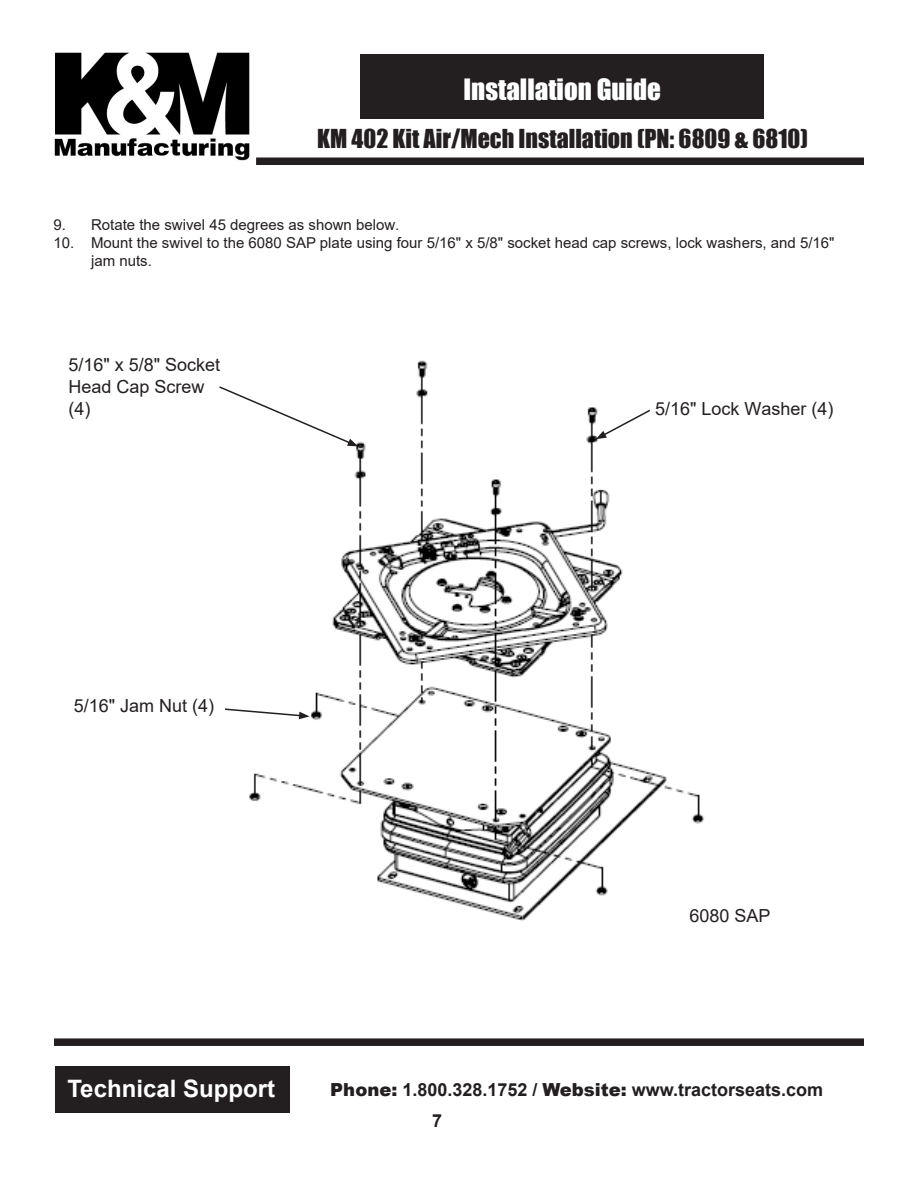
<style>
.page{position:relative;width:918px;height:1188px;background:#fff}
.page>*{position:absolute;margin:0;border:0;box-sizing:border-box;transform-origin:0 0}
.t1{font:27px "Impact";color:#fff}
.t2{font:24px "Impact";color:#231f20}
.t3{font:700 24px "Arial";color:#fff}
.Paragraph_Style_1{font:18px/21.6px "Arial";color:#231f20}
.Paragraph_Style_1-2{font:700 18px "Arial";color:#231f20}
.t4{font:15px/18px "Arial";color:#231f20}
.s1{font-style:inherit}
.s2{font-weight:900}
</style>
<div class="page">
<div style="left:361px;top:54px;width:403px;height:64px;background:#231f20"></div>
<div style="left:256px;top:158px;width:608px;height:7px;background:#231f20"></div>
<div style="left:54px;top:1038px;width:810px;height:8px;background:#231f20"></div>
<img style="left:54px;top:52px;width:196px;height:109px">
<div style="left:55px;top:1066px;width:235px;height:47px;background:#231f20"></div>
<img style="left:249px;top:360px;width:455px;height:561px">
<svg style="left:219px;top:385px;width:139px;height:61px"></svg>
<svg style="left:596px;top:408px;width:56px;height:31px"></svg>
<svg style="left:225px;top:708px;width:85px;height:11px"></svg>
<p class="t1" style="left:464px;top:68px;width:199px">Installation Guide</p>
<p class="t2" style="left:317px;top:120px;width:492px">KM 402 Kit Air/Mech Installation (PN: 6809 &amp; 6810)</p>
<p class="t4" style="left:54px;top:216px;width:347px"><span class="s1">9.</span> Rotate the swivel 45 degrees as shown below.</p>
<p class="t4" style="left:91px;top:234px;width:745px;text-indent:-38px"><span class="s1">10.</span> Mount the swivel to the 6080 SAP plate using four 5/16" x 5/8" socket head cap screws, lock washers, and 5/16" jam nuts.</p>
<p class="Paragraph_Style_1" style="left:68px;top:354px;width:153px">5/16" x 5/8" Socket<br>Head Cap Screw (4)</p>
<p class="Paragraph_Style_1" style="left:655px;top:397px;width:180px">5/16" Lock Washer (4)</p>
<p class="Paragraph_Style_1" style="left:74px;top:694px;width:142px">5/16" Jam Nut (4)</p>
<p class="Paragraph_Style_1" style="left:689px;top:905px;width:83px">6080 SAP</p>
<p class="t3" style="left:67px;top:1071px;width:209px">Technical Support</p>
<p class="Paragraph_Style_1-2" style="left:330px;top:1077px;width:494px"><span class="s2">Phone:</span> 1.800.328.1752 / <span class="s2">Website:</span> www.tractorseats.com</p>
<p class="Paragraph_Style_1-2" style="left:432px;top:1108px;width:12px">7</p>
</div>
